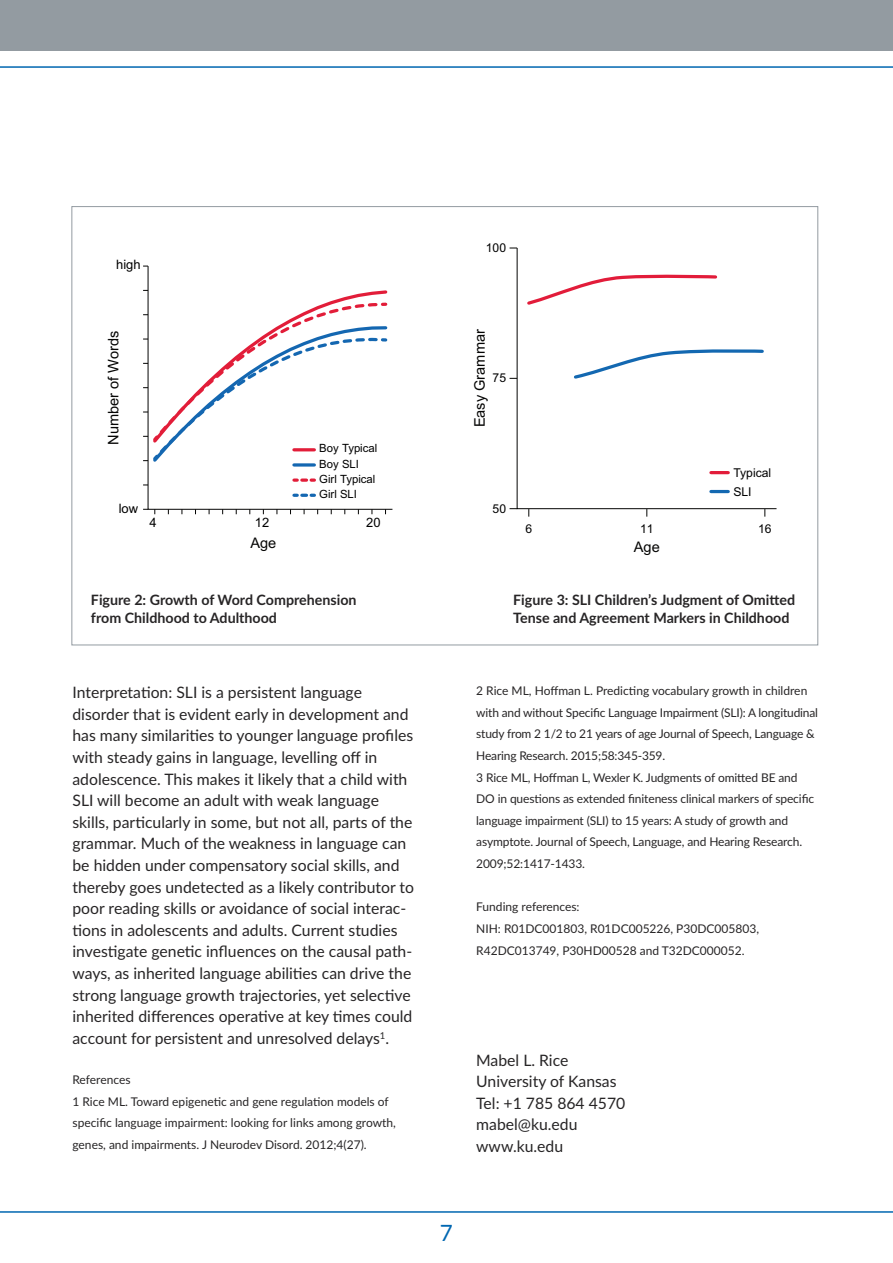
<style>
.page{position:relative;width:893px;height:1263px;background:#fff}
.page>*{position:absolute;margin:0;border:0;box-sizing:border-box;transform-origin:0 0}
.t1{font:22.5px "Lato";color:#0067b1}
.t2{font:15.75px/21.6px "Lato";color:#272526}
.t3{font:14.55px "Arial MT+T42";color:#050504}
.t4{font:700 14.25px/17.1px "Lato";color:#272526}
.t5{font:12.9px "Arial MT+T42";color:#000}
.t6{font:12.15px/18.3px "Arial MT+T42";color:#000}
.t7{font:12px/21.6px "Lato";letter-spacing:-.01em;color:#272526}
.t8{font:11.4px "Arial MT+T42";color:#000}
</style>
<div class="page">
<svg style="left:147px;top:265px;width:246px;height:245px"></svg>
<svg style="left:294px;top:465px;width:20px;height:2px"></svg>
<svg style="left:294px;top:478px;width:20px;height:4px"></svg>
<svg style="left:294px;top:494px;width:20px;height:3px"></svg>
<svg style="left:143px;top:288px;width:246px;height:177px"></svg>
<svg style="left:516px;top:247px;width:261px;height:262px"></svg>
<hr style="left:711px;top:471px;width:17px;height:3px;background:#e21c3a">
<hr style="left:711px;top:490px;width:17px;height:3px;background:#1368b1">
<div style="left:0;top:0;width:893px;height:51px;background:#939ba1"></div>
<hr style="left:0;top:66px;width:893px;height:2px;background:#0067b1">
<hr style="left:0;top:1211px;width:893px;height:2px;background:#0067b1">
<p class="t5" style="left:116px;top:256px;width:26px">high</p>
<p class="t3" style="left:103px;top:445px;width:116px;rotate:-90deg">Number of Words</p>
<p class="t5" style="left:119px;top:499px;width:21px">low</p>
<p class="t8" style="left:319px;top:440px;width:60px">Boy Typical</p>
<p class="t8" style="left:319px;top:471px;width:58px">Girl Typical</p>
<p class="t8" style="left:319px;top:456px;width:41px">Boy SLI</p>
<p class="t8" style="left:319px;top:486px;width:39px">Girl SLI</p>
<p class="t5" style="left:150px;top:513px;width:9px">4</p>
<p class="t5" style="left:255px;top:513px;width:16px">12</p>
<p class="t5" style="left:366px;top:513px;width:16px">20</p>
<p class="t3" style="left:250px;top:533px;width:27px">Age</p>
<p class="t4" style="left:91px;top:592px;width:267px">Figure 2: Growth of Word Comprehension from Childhood to Adulthood</p>
<p class="t2" style="left:72px;top:682px;width:343px">Interpretation: SLI is a persistent language disorder that is evident early in development and has many similarities to younger language profiles with steady gains in language, levelling off in adolescence. This makes it likely that a child with SLI will become an adult with weak language skills, particularly in some, but not all, parts of the grammar. Much of the weakness in language can be hidden under compensatory social skills, and thereby goes undetected as a likely contributor to poor reading skills or avoidance of social interac&shy;tions in adolescents and adults. Current studies investigate genetic influences on the causal path&shy;ways, as inherited language abilities can drive the strong language growth trajectories, yet selective inherited differences operative at key times could account for persistent and unresolved delays<sup>1</sup>.</p>
<p class="t7" style="left:72px;top:1069px;width:325px">References<br>1 Rice ML. Toward epigenetic and gene regulation models of specific language impairment: looking for links among growth, genes, and impairments. J Neurodev Disord. 2012;4(27).</p>
<p class="t6" style="left:486px;top:238px;width:22px">100</p>
<p class="t3" style="left:470px;top:427px;width:100px;rotate:-90deg">Easy Grammar</p>
<p class="t6" style="left:493px;top:369px;width:15px">75</p>
<p class="t6" style="left:493px;top:499px;width:15px">50</p>
<p class="t6" style="left:733px;top:464px;width:39px">Typical<br>SLI</p>
<p class="t6" style="left:525px;top:519px;width:8px">6</p>
<p class="t6" style="left:640px;top:519px;width:15px">11</p>
<p class="t6" style="left:758px;top:519px;width:15px">16</p>
<p class="t3" style="left:634px;top:536px;width:27px">Age</p>
<p class="t4" style="left:513px;top:592px;width:283px">Figure 3: SLI Children’s Judgment of Omitted<br>Tense and Agreement Markers in Childhood</p>
<p class="t7" style="left:476px;top:680px;width:343px">2 Rice ML, Hoffman L. Predicting vocabulary growth in children with and without Specific Language Impairment (SLI): A longitudinal study from 2 1/2 to 21 years of age Journal of Speech, Language &amp; Hearing Research. 2015;58:345-359.<br>3 Rice ML, Hoffman L, Wexler K. Judgments of omitted BE and DO in questions as extended finiteness clinical markers of specific language impairment (SLI) to 15 years: A study of growth and asymptote. Journal of Speech, Language, and Hearing Research.<br>2009;52:1417-1433.</p>
<p class="t7" style="left:476px;top:896px;width:284px">Funding references:<br>NIH: R01DC001803, R01DC005226, P30DC005803,<br>R42DC013749, P30HD00528 and T32DC000052.</p>
<p class="t2" style="left:476px;top:1049px;width:151px">Mabel L. Rice<br>University of Kansas<br>Tel: +1 785 864 4570 mabel@ku.edu www.ku.edu</p>
<h1 class="t1" style="left:440px;top:1220px;width:15px">7</h1>
</div>
